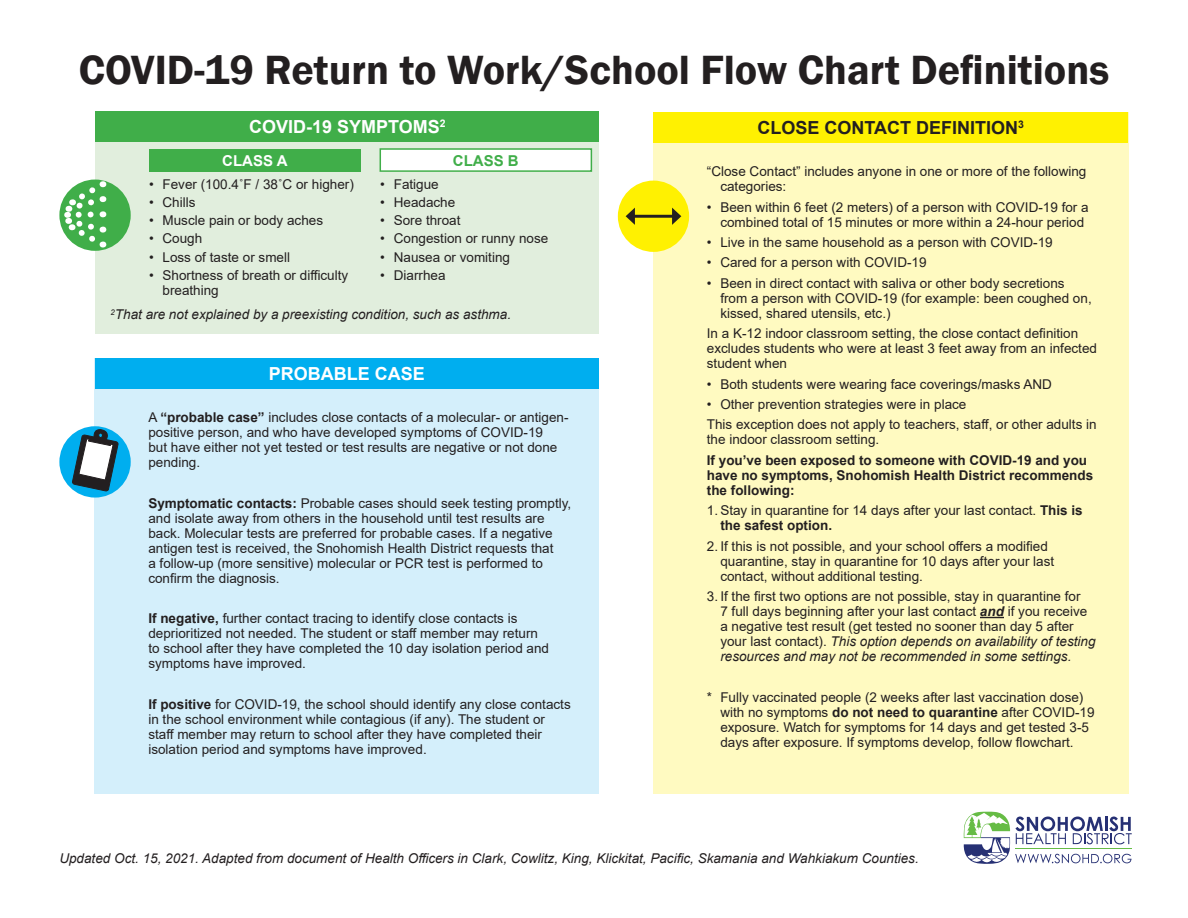
<style>
.page{position:relative;width:1188px;height:918px;background:#fff}
.page>*{position:absolute;margin:0;border:0;box-sizing:border-box;transform-origin:0 0}
.t1{font:600 42px "Franklin Gothic";color:#231f20}
.t2{font:700 18px "Arial";color:#fff}
.t3{font:700 18px "Arial";color:#231f20}
.t4{font:700 15px "Arial";color:#fff}
.t5{font:700 15px "Arial";color:#40ae49}
.t6{font:13.5px/15px "Arial";color:#231f20}
.t7{font:italic 13.5px "Arial";color:#231f20}
.t8{font:700 13.5px/15px "Arial";color:#231f20}
.s1{font-weight:700}
.s2{font-weight:700;font-style:italic}
.s3{font-style:italic}
</style>
<div class="page">
<div style="left:95px;top:111px;width:504px;height:223px;background:#e1eedd"></div>
<div style="left:96px;top:111px;width:503px;height:31px;background:#40ae49"></div>
<div style="left:59px;top:180px;width:72px;height:71px;background:#40ae49;border-radius:50%"></div>
<svg style="left:67px;top:181px;width:36px;height:66px"></svg>
<div style="left:94px;top:358px;width:505px;height:436px;background:#d4effb"></div>
<div style="left:95px;top:358px;width:504px;height:30px;background:#00aeef"></div>
<div style="left:653px;top:112px;width:475px;height:682px;background:#fffac1"></div>
<svg style="left:980px;top:617px;width:24px;height:1px"></svg>
<div style="left:653px;top:112px;width:475px;height:31px;background:#fff101"></div>
<div style="left:618px;top:181px;width:71px;height:71px;background:#fff101;border-radius:50%"></div>
<hr style="left:632px;top:215px;width:43px;height:3px;background:#231f20">
<svg style="left:626px;top:208px;width:9px;height:17px"></svg>
<svg style="left:672px;top:208px;width:9px;height:17px"></svg>
<svg style="left:963px;top:811px;width:169px;height:53px"></svg>
<div style="left:59px;top:426px;width:72px;height:72px;background:#00aeef;border-radius:50%"></div>
<svg style="left:72px;top:429px;width:46px;height:62px"></svg>
<div style="left:149px;top:149px;width:211px;height:22px;background:#40ae49"></div>
<div style="left:380px;top:149px;width:211px;height:22px;background:#fff"></div>
<div style="left:380px;top:148px;width:212px;height:24px;border:2px solid #40ae49"></div>
<p class="t1" style="left:79px;top:44px;width:1032px">COVID-19 Return to Work/School Flow Chart Definitions</p>
<p class="t2" style="left:249px;top:114px;width:198px">COVID-19 SYMPTOMS<sup>2</sup></p>
<p class="t4" style="left:222px;top:150px;width:67px">CLASS A</p>
<p class="t5" style="left:453px;top:150px;width:67px">CLASS B</p>
<p class="t6" style="left:149px;top:176px;width:206px">• Fever (100.4˚F / 38˚C or higher)</p>
<p class="t6" style="left:149px;top:195px;width:48px">• Chills</p>
<p class="t6" style="left:149px;top:213px;width:176px">• Muscle pain or body aches</p>
<p class="t6" style="left:149px;top:231px;width:55px">• Cough</p>
<p class="t6" style="left:149px;top:249px;width:143px">• Loss of taste or smell</p>
<p class="t6" style="left:163px;top:268px;width:187px;text-indent:-14px">• Shortness of breath or difficulty breathing</p>
<p class="t6" style="left:380px;top:176px;width:60px">• Fatigue</p>
<p class="t6" style="left:380px;top:195px;width:77px">• Headache</p>
<p class="t6" style="left:380px;top:213px;width:82px">• Sore throat</p>
<p class="t6" style="left:380px;top:231px;width:170px">• Congestion or runny nose</p>
<p class="t6" style="left:380px;top:249px;width:131px">• Nausea or vomiting</p>
<p class="t6" style="left:380px;top:268px;width:67px">• Diarrhea</p>
<p class="t7" style="left:111px;top:306px;width:402px"><sup>2</sup>That are not explained by a preexisting condition, such as asthma.</p>
<p class="t2" style="left:269px;top:361px;width:158px">PROBABLE CASE</p>
<p class="t6" style="left:148px;top:410px;width:422px">A <span class="s1">“probable case”</span> includes close contacts of a molecular- or antigen&shy;positive person, and who have developed symptoms of COVID-19<br>but have either not yet tested or test results are negative or not done pending.</p>
<p class="t6" style="left:148px;top:495px;width:424px"><span class="s1">Symptomatic contacts:</span> Probable cases should seek testing promptly, and isolate away from others in the household until test results are back. Molecular tests are preferred for probable cases. If a negative antigen test is received, the Snohomish Health District requests that<br>a follow-up (more sensitive) molecular or PCR test is performed to confirm the diagnosis.</p>
<p class="t6" style="left:148px;top:611px;width:402px"><span class="s1">If negative,</span> further contact tracing to identify close contacts is deprioritized not needed. The student or staff member may return to school after they have completed the 10 day isolation period and symptoms have improved.</p>
<p class="t6" style="left:148px;top:697px;width:424px"><span class="s1">If positive</span> for COVID-19, the school should identify any close contacts in the school environment while contagious (if any). The student or staff member may return to school after they have completed their isolation period and symptoms have improved.</p>
<p class="t3" style="left:758px;top:115px;width:268px">CLOSE CONTACT DEFINITION<sup>3</sup></p>
<p class="t6" style="left:720px;top:164px;width:368px;text-indent:-14px">“Close Contact” includes anyone in one or more of the following categories:</p>
<p class="t6" style="left:720px;top:199px;width:370px;text-indent:-14px">• Been within 6 feet (2 meters) of a person with COVID-19 for a combined total of 15 minutes or more within a 24-hour period</p>
<p class="t6" style="left:707px;top:235px;width:347px">• Live in the same household as a person with COVID-19</p>
<p class="t6" style="left:707px;top:255px;width:221px">• Cared for a person with COVID-19</p>
<p class="t6" style="left:720px;top:276px;width:373px;text-indent:-14px">• Been in direct contact with saliva or other body secretions from a person with COVID-19 (for example: been coughed on, kissed, shared utensils, etc.)</p>
<p class="t6" style="left:707px;top:326px;width:392px">In a K-12 indoor classroom setting, the close contact definition excludes students who were at least 3 feet away from an infected student when</p>
<p class="t6" style="left:707px;top:376px;width:347px">• Both students were wearing face coverings/masks AND</p>
<p class="t6" style="left:707px;top:397px;width:261px">• Other prevention strategies were in place</p>
<p class="t6" style="left:707px;top:417px;width:391px">This exception does not apply to teachers, staff, or other adults in the indoor classroom setting.</p>
<p class="t8" style="left:707px;top:453px;width:388px">If you’ve been exposed to someone with COVID-19 and you have no symptoms, Snohomish Health District recommends the following:</p>
<p class="t6" style="left:720px;top:503px;width:364px;text-indent:-14px">1. Stay in quarantine for 14 days after your last contact. <span class="s1">This is the safest option.</span></p>
<p class="t6" style="left:720px;top:538px;width:335px;text-indent:-14px">2. If this is not possible, and your school offers a modified quarantine, stay in quarantine for 10 days after your last contact, without additional testing.</p>
<p class="t6" style="left:720px;top:589px;width:377px;text-indent:-14px">3. If the first two options are not possible, stay in quarantine for<br>7 full days beginning after your last contact <span class="s2">and</span> if you receive a negative test result (get tested no sooner than day 5 after your last contact). <span class="s3">This option depends on availability of testing resources and may not be recommended in some settings.</span></p>
<p class="t6" style="left:720px;top:690px;width:376px;text-indent:-14px">* Fully vaccinated people (2 weeks after last vaccination dose) with no symptoms <span class="s1">do not need to quarantine</span> after COVID-19 exposure. Watch for symptoms for 14 days and get tested 3-5 days after exposure. If symptoms develop, follow flowchart.</p>
<p class="t7" style="left:59px;top:850px;width:861px">Updated Oct. 15, 2021. Adapted from document of Health Officers in Clark, Cowlitz, King, Klickitat, Pacific, Skamania and Wahkiakum Counties.</p>
</div>
